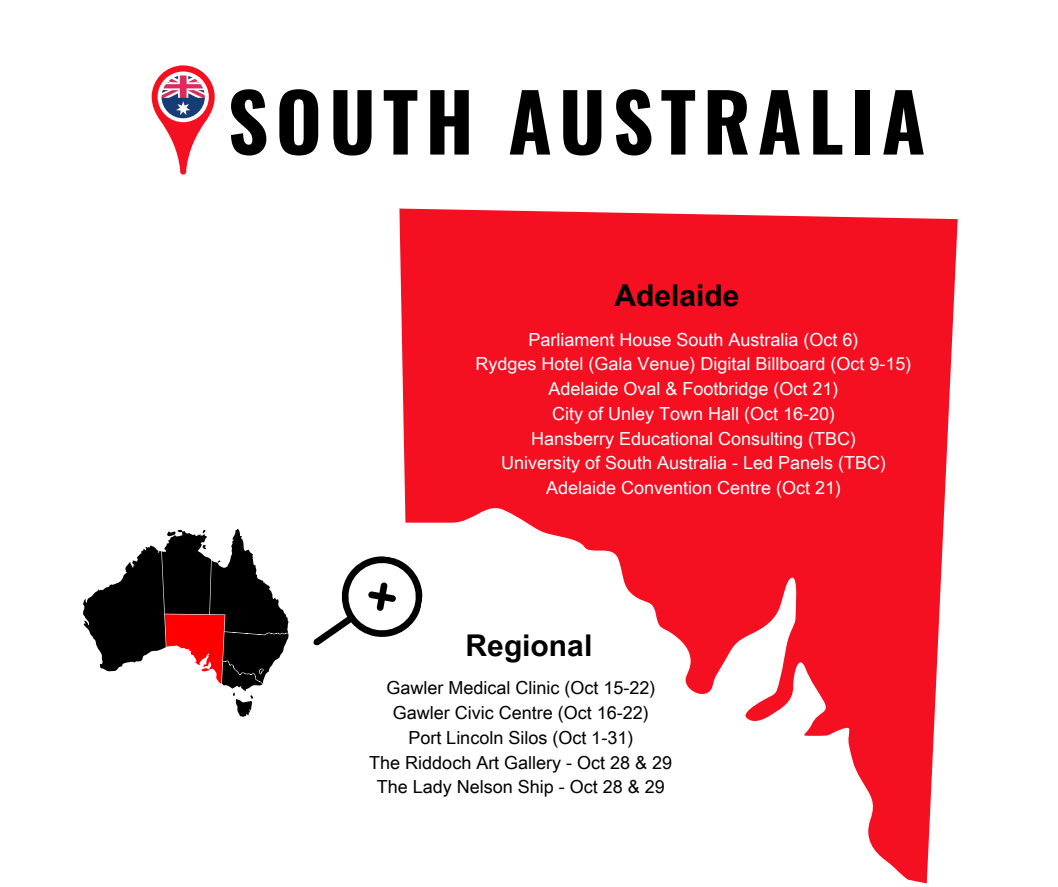
<style>
.page{position:relative;width:1058px;height:887px;background:#fff}
.page>*{position:absolute;margin:0;border:0;box-sizing:border-box;transform-origin:0 0}
.t1{font:700 79.5px "Oswald";letter-spacing:.09em;color:#000}
.t2{font:700 30px "Arial Unicode MS";color:#000}
.t3{font:18px "Arial Unicode MS";color:#fff}
.t4{font:18px "Arial Unicode MS";color:#000}
</style>
<div class="page">
<svg style="left:313px;top:556px;width:86px;height:90px"></svg>
<svg style="left:83px;top:529px;width:206px;height:188px"></svg>
<svg style="left:399px;top:208px;width:558px;height:675px;fill:#f40f21"></svg>
<svg style="left:152px;top:65px;width:63px;height:109px"></svg>
<p class="t1" style="left:228px;top:60px;width:699px">SOUTH AUSTRALIA</p>
<p class="t2" style="left:614px;top:274px;width:126px">Adelaide</p>
<p class="t3" style="left:528px;top:326px;width:331px">Parliament House South Australia (Oct 6)</p>
<p class="t3" style="left:475px;top:351px;width:437px">Rydges Hotel (Gala Venue) Digital Billboard (Oct 9-15)</p>
<p class="t3" style="left:548px;top:376px;width:291px">Adelaide Oval &amp; Footbridge (Oct 21)</p>
<p class="t3" style="left:552px;top:400px;width:284px">City of Unley Town Hall (Oct 16-20)</p>
<p class="t3" style="left:531px;top:425px;width:326px">Hansberry Educational Consulting (TBC)</p>
<p class="t3" style="left:501px;top:450px;width:386px">University of South Australia - Led Panels (TBC)</p>
<p class="t3" style="left:546px;top:475px;width:296px">Adelaide Convention Centre (Oct 21)</p>
<p class="t2" style="left:465px;top:623px;width:128px">Regional</p>
<p class="t4" style="left:386px;top:675px;width:270px">Gawler Medical Clinic (Oct 15-22)</p>
<p class="t4" style="left:393px;top:699px;width:257px">Gawler Civic Centre (Oct 16-22)</p>
<p class="t4" style="left:408px;top:724px;width:226px">Port Lincoln Silos (Oct 1-31)</p>
<p class="t4" style="left:369px;top:749px;width:304px">The Riddoch Art Gallery - Oct 28 &amp; 29</p>
<p class="t4" style="left:377px;top:774px;width:289px">The Lady Nelson Ship - Oct 28 &amp; 29</p>
</div>
